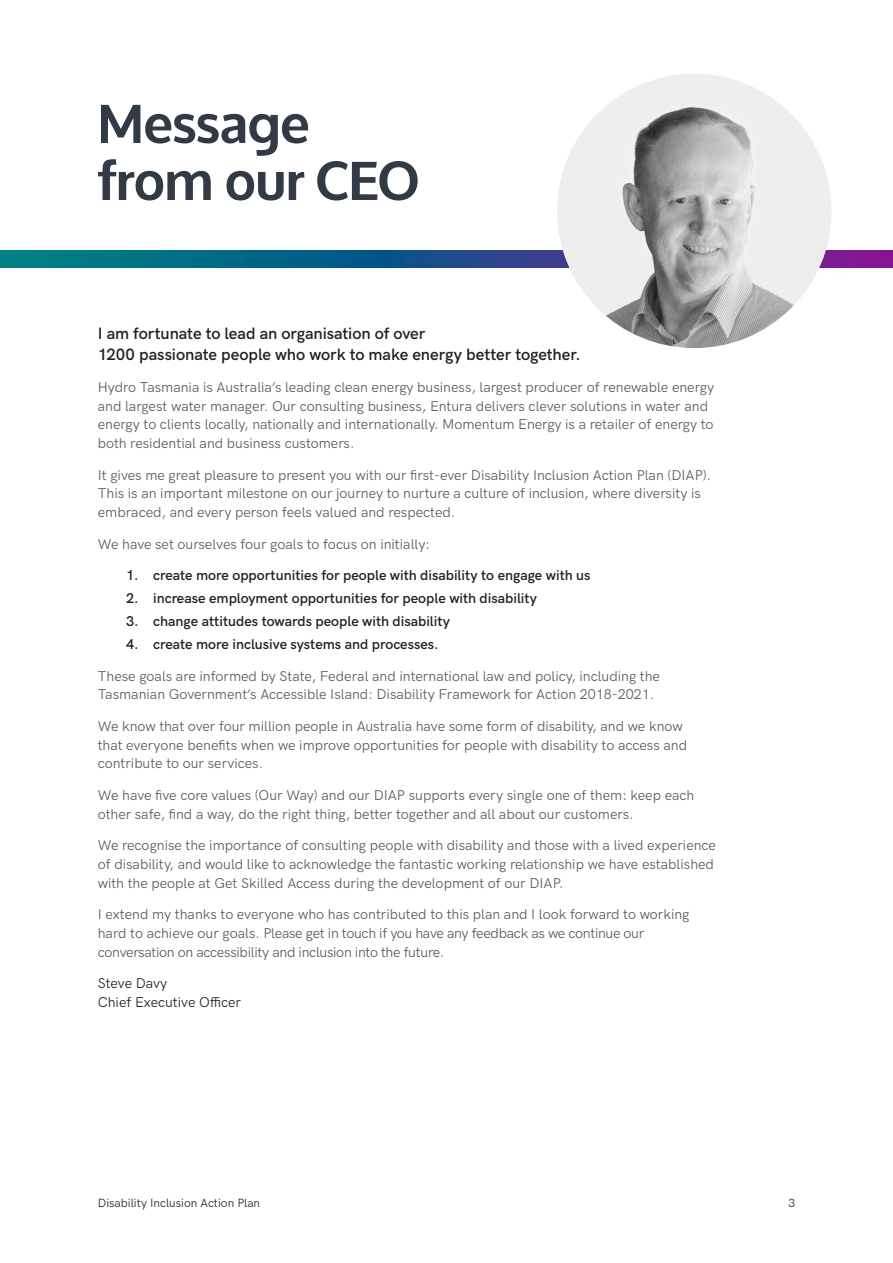
<style>
.page{position:relative;width:893px;height:1263px;background:#fff}
.page>*{position:absolute;margin:0;border:0;box-sizing:border-box;transform-origin:0 0}
.Heading_3{font:700 54px/57px "Oxygen";letter-spacing:-.005em;color:#323b45}
.Intro{font:600 16.5px/21px "HK Grotesk";letter-spacing:-.005em;color:#231f20}
.Body{font:14.25px/18.8px "HK Grotesk";color:#57585a}
.t1{font:600 14.25px "HK Grotesk";color:#231f20}
.Body-2{font:14.25px/18.8px "HK Grotesk";letter-spacing:-.02em;color:#57585a}
.Body-3{font:14.25px/18.8px "HK Grotesk";color:#231f20}
.t2{font:12px "HK Grotesk";color:#231f20}
</style>
<div class="page">
<img style="left:0;top:250px;width:893px;height:18px">
<img style="left:557px;top:74px;width:274px;height:274px;border-radius:137px">
<p class="Heading_3" style="left:98px;top:97px;width:323px">Message from our CEO</p>
<p class="Intro" style="left:98px;top:322px;width:484px">I am fortunate to lead an organisation of over<br>1200 passionate people who work to make energy better together.</p>
<p class="Body" style="left:98px;top:376px;width:618px">Hydro Tasmania is Australia’s leading clean energy business, largest producer of renewable energy and largest water manager. Our consulting business, Entura delivers clever solutions in water and energy to clients locally, nationally and internationally. Momentum Energy is a retailer of energy to both residential and business customers.</p>
<p class="Body" style="left:98px;top:464px;width:615px">It gives me great pleasure to present you with our first-ever Disability Inclusion Action Plan (DIAP).<br>This is an important milestone on our journey to nurture a culture of inclusion, where diversity is embraced, and every person feels valued and respected.</p>
<p class="Body" style="left:98px;top:533px;width:334px">We have set ourselves four goals to focus on initially:</p>
<p class="t1" style="left:126px;top:564px;width:466px">1. create more opportunities for people with disability to engage with us</p>
<p class="t1" style="left:126px;top:587px;width:412px">2. increase employment opportunities for people with disability</p>
<p class="t1" style="left:126px;top:610px;width:325px">3. change attitudes towards people with disability</p>
<p class="t1" style="left:126px;top:633px;width:314px">4. create more inclusive systems and processes.</p>
<p class="Body" style="left:98px;top:665px;width:564px">These goals are informed by State, Federal and international law and policy, including the<br>Tasmanian Government’s Accessible Island: Disability Framework for Action 2018-2021.</p>
<p class="Body" style="left:98px;top:715px;width:591px">We know that over four million people in Australia have some form of disability, and we know that everyone benefits when we improve opportunities for people with disability to access and contribute to our services.</p>
<p class="Body" style="left:98px;top:784px;width:598px">We have five core values (Our Way) and our DIAP supports every single one of them: keep each other safe, find a way, do the right thing, better together and all about our customers.</p>
<p class="Body" style="left:98px;top:835px;width:620px">We recognise the importance of consulting people with disability and those with a lived experience of disability, and would like to acknowledge the fantastic working relationship we have established with the people at Get Skilled Access during the development of our DIAP.</p>
<p class="Body-2" style="left:98px;top:904px;width:593px">I extend my thanks to everyone who has contributed to this plan and I look forward to working hard to achieve our goals. Please get in touch if you have any feedback as we continue our conversation on accessibility and inclusion into the future.</p>
<p class="Body-3" style="left:98px;top:973px;width:145px">Steve Davy<br>Chief Executive Officer</p>
<p class="t2" style="left:98px;top:1193px;width:164px">Disability Inclusion Action Plan</p>
<p class="t2" style="left:788px;top:1193px;width:8px">3</p>
</div>
